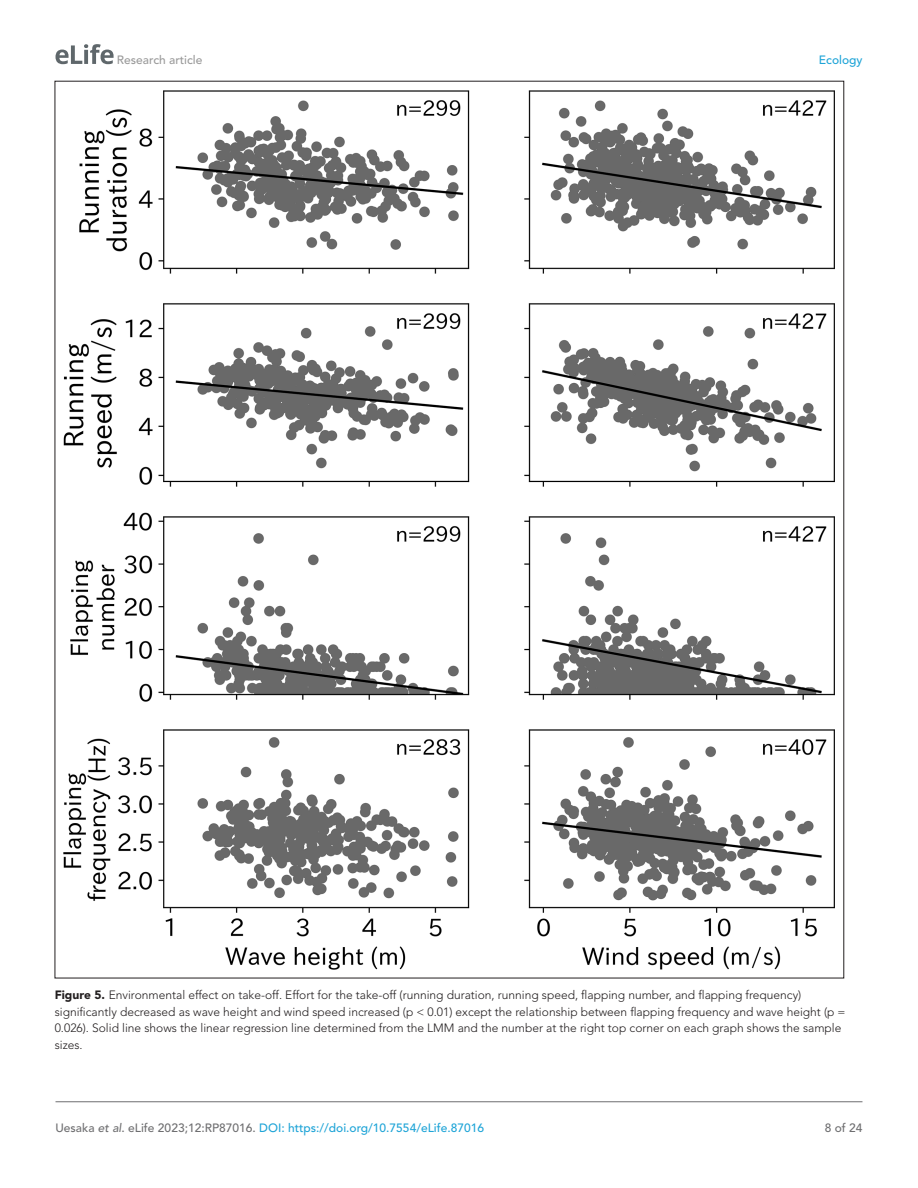
<style>
.page{position:relative;width:918px;height:1188px;background:#fff}
.page>*{position:absolute;margin:0;border:0;box-sizing:border-box;transform-origin:0 0}
.t1{font:300 12px/16.5px "Avenir LT Std";color:#231f20}
.t2{font:500 12px "Avenir LT Std";color:#1ea4d7}
.t3{font:500 12px "Avenir LT Std";color:#9a9a9a}
.t4{font:500 12px "Avenir LT Std";color:#6e6e70}
.s1{font-weight:900}
.s2{color:#6e6e70}
.s3{font-style:italic;color:#6e6e70}
</style>
<div class="page">
<svg style="left:56px;top:44px;width:58px;height:20px"></svg>
<hr style="left:56px;top:1101px;width:806px;height:1px;background:#6e6e70">
<img style="left:64px;top:90px;width:771px;height:879px">
<p class="t3" style="left:117px;top:53px;width:87px">Research article</p>
<p class="t2" style="left:819px;top:53px;width:45px">Ecology</p>
<p class="t1" style="left:55px;top:987px;width:792px"><span class="s1">Figure 5.</span> Environmental effect on take-off. Effort for the take-off (running duration, running speed, flapping number, and flapping frequency) significantly decreased as wave height and wind speed increased (p &lt; 0.01) except the relationship between flapping frequency and wave height (p = 0.026). Solid line shows the linear regression line determined from the LMM and the number at the right top corner on each graph shows the sample sizes.</p>
<p class="t2" style="left:56px;top:1121px;width:430px"><span class="s2">Uesaka</span> <span class="s3">et al</span><span class="s2">. eLife 2023;12:RP87016.</span> DOI: https://doi.org/10.7554/eLife.87016</p>
<p class="t4" style="left:825px;top:1121px;width:39px">8 of 24</p>
</div>
